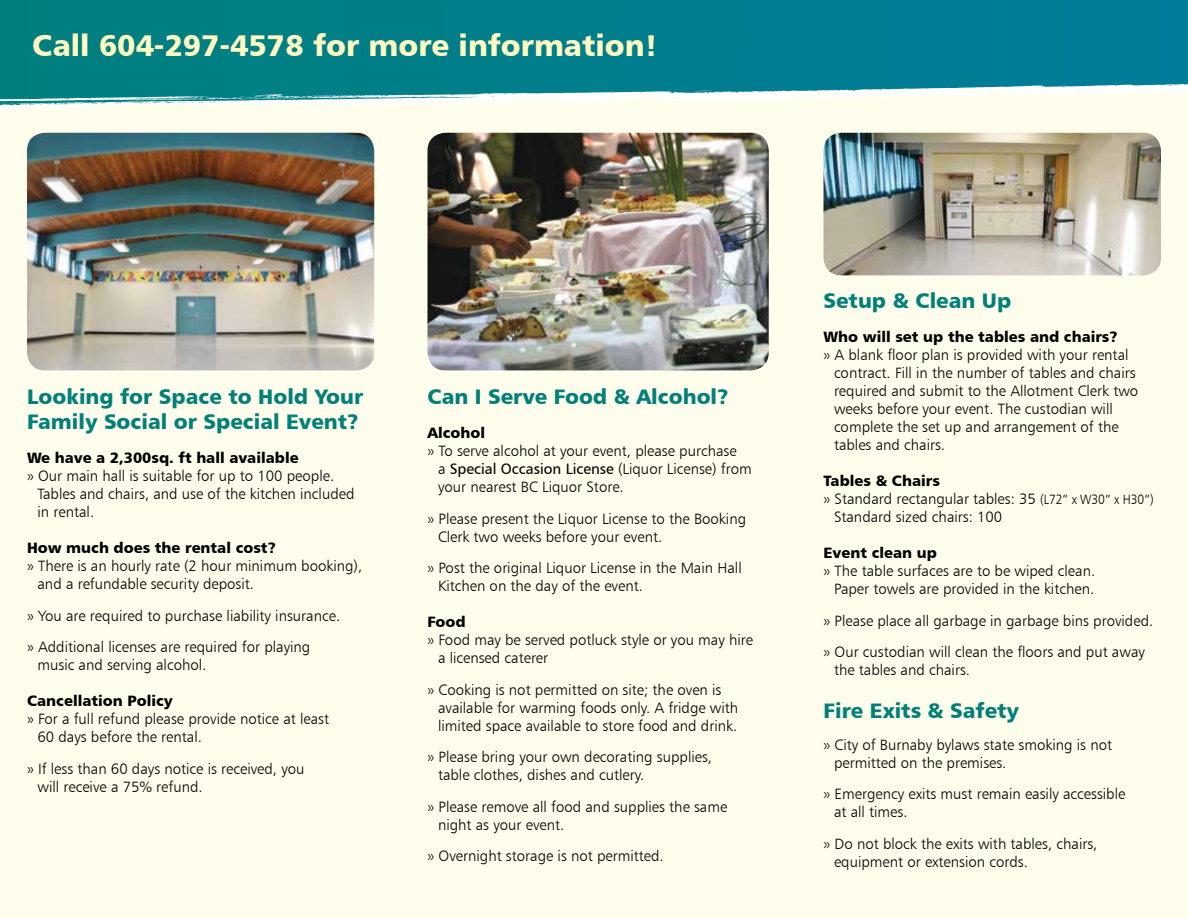
<style>
.page{position:relative;width:1188px;height:918px;background:#fffdeb}
.page>*{position:absolute;margin:0;border:0;box-sizing:border-box;transform-origin:0 0}
.t1{font:30px "Humanist 777 BT Black B";color:#fffac2}
.t2{font:21px/25.2px "Humanist 777 BT Black B";color:#008079}
.t3{font:15px/18px "Humanist 777 BT Light B";color:#000}
.t4{font:15px "Humanist 777 BT Black B";color:#000}
.t5{font:15px "Humanist 777 BT Roman B";color:#000}
.s1{font-family:"Humanist 777 BT Light B"}
.s2{font-size:13.5px}
</style>
<div class="page">
<svg style="left:0;top:0;width:1188px;height:58px;background:#007d8c"></svg>
<svg style="left:0;top:58px;width:1188px;height:75px"></svg>
<img style="left:27px;top:133px;width:347px;height:237px">
<img style="left:824px;top:133px;width:337px;height:142px">
<img style="left:428px;top:133px;width:341px;height:237px">
<h1 class="t1" style="left:32px;top:26px;width:627px">Call 604-297-4578 for more information!</h1>
<h2 class="t2" style="left:27px;top:383px;width:338px">Looking for Space to Hold Your<br>Family Social or Special Event?</h2>
<p class="t4" style="left:27px;top:449px;width:273px">We have a 2,300sq. ft hall available</p>
<p class="t3" style="left:38px;top:467px;width:319px;text-indent:-10px">» Our main hall is suitable for up to 100 people.<br>Tables and chairs, and use of the kitchen included in rental.</p>
<p class="t4" style="left:27px;top:539px;width:251px">How much does the rental cost?</p>
<p class="t3" style="left:38px;top:557px;width:326px;text-indent:-10px">» There is an hourly rate (2 hour minimum booking), and a refundable security deposit.</p>
<p class="t3" style="left:27px;top:600px;width:315px;line-height:31.5px">» You are required to purchase liability insurance. » Additional licenses are required for playing</p>
<p class="t3" style="left:38px;top:656px;width:170px">music and serving alcohol.</p>
<p class="t4" style="left:27px;top:692px;width:147px">Cancellation Policy</p>
<p class="t3" style="left:38px;top:710px;width:293px;text-indent:-10px">» For a full refund please provide notice at least<br>60 days before the rental.</p>
<p class="t3" style="left:38px;top:759px;width:269px;text-indent:-10px">» If less than 60 days notice is received, you will receive a 75% refund.</p>
<h2 class="t2" style="left:428px;top:383px;width:303px">Can I Serve Food &amp; Alcohol?</h2>
<p class="t4" style="left:428px;top:423px;width:59px">Alcohol</p>
<p class="t3" style="left:428px;top:442px;width:311px">» To serve alcohol at your event, please purchase</p>
<p class="t5" style="left:438px;top:460px;width:315px"><span class="s1">a</span> Special Occasion License <span class="s1">(Liquor License) from</span></p>
<p class="t3" style="left:428px;top:471px;width:320px;line-height:31.5px;text-indent:10px">your nearest BC Liquor Store.<br>» Please present the Liquor License to the Booking</p>
<p class="t3" style="left:428px;top:521px;width:316px;line-height:31.5px;text-indent:10px">Clerk two weeks before your event.<br>» Post the original Liquor License in the Main Hall</p>
<p class="t3" style="left:438px;top:577px;width:207px">Kitchen on the day of the event.</p>
<p class="t4" style="left:428px;top:612px;width:40px">Food</p>
<p class="t3" style="left:438px;top:631px;width:317px;text-indent:-10px">» Food may be served potluck style or you may hire a licensed caterer</p>
<p class="t3" style="left:438px;top:680px;width:302px;text-indent:-10px">» Cooking is not permitted on site; the oven is available for warming foods only. A fridge with limited space available to store food and drink.</p>
<p class="t3" style="left:438px;top:748px;width:276px;text-indent:-10px">» Please bring your own decorating supplies, table clothes, dishes and cutlery.</p>
<p class="t3" style="left:438px;top:797px;width:291px;text-indent:-10px">» Please remove all food and supplies the same night as your event.</p>
<p class="t3" style="left:428px;top:847px;width:238px">» Overnight storage is not permitted.</p>
<h2 class="t2" style="left:824px;top:287px;width:189px">Setup &amp; Clean Up</h2>
<p class="t4" style="left:824px;top:327px;width:296px">Who will set up the tables and chairs?</p>
<p class="t3" style="left:834px;top:346px;width:306px;text-indent:-10px">» A blank floor plan is provided with your rental contract. Fill in the number of tables and chairs required and submit to the Allotment Clerk two weeks before your event. The custodian will complete the set up and arrangement of the tables and chairs.</p>
<p class="t4" style="left:824px;top:471px;width:118px">Tables &amp; Chairs</p>
<p class="t3" style="left:834px;top:490px;width:321px;text-indent:-11px">» Standard rectangular tables: 35 <span class="s2">(L72” x W30” x H30”)<br></span>Standard sized chairs: 100</p>
<p class="t4" style="left:824px;top:543px;width:115px">Event clean up</p>
<p class="t3" style="left:824px;top:562px;width:273px;text-align:right">» The table surfaces are to be wiped clean.<br>Paper towels are provided in the kitchen.</p>
<p class="t3" style="left:824px;top:605px;width:331px;line-height:31.5px">» Please place all garbage in garbage bins provided. » Our custodian will clean the floors and put away</p>
<p class="t3" style="left:834px;top:661px;width:138px">the tables and chairs.</p>
<h2 class="t2" style="left:824px;top:698px;width:197px">Fire Exits &amp; Safety</h2>
<p class="t3" style="left:834px;top:735px;width:280px;text-indent:-10px">» City of Burnaby bylaws state smoking is not permitted on the premises.</p>
<p class="t3" style="left:834px;top:785px;width:293px;text-indent:-10px">» Emergency exits must remain easily accessible at all times.</p>
<p class="t3" style="left:834px;top:834px;width:265px;text-indent:-10px">» Do not block the exits with tables, chairs, equipment or extension cords.</p>
</div>
